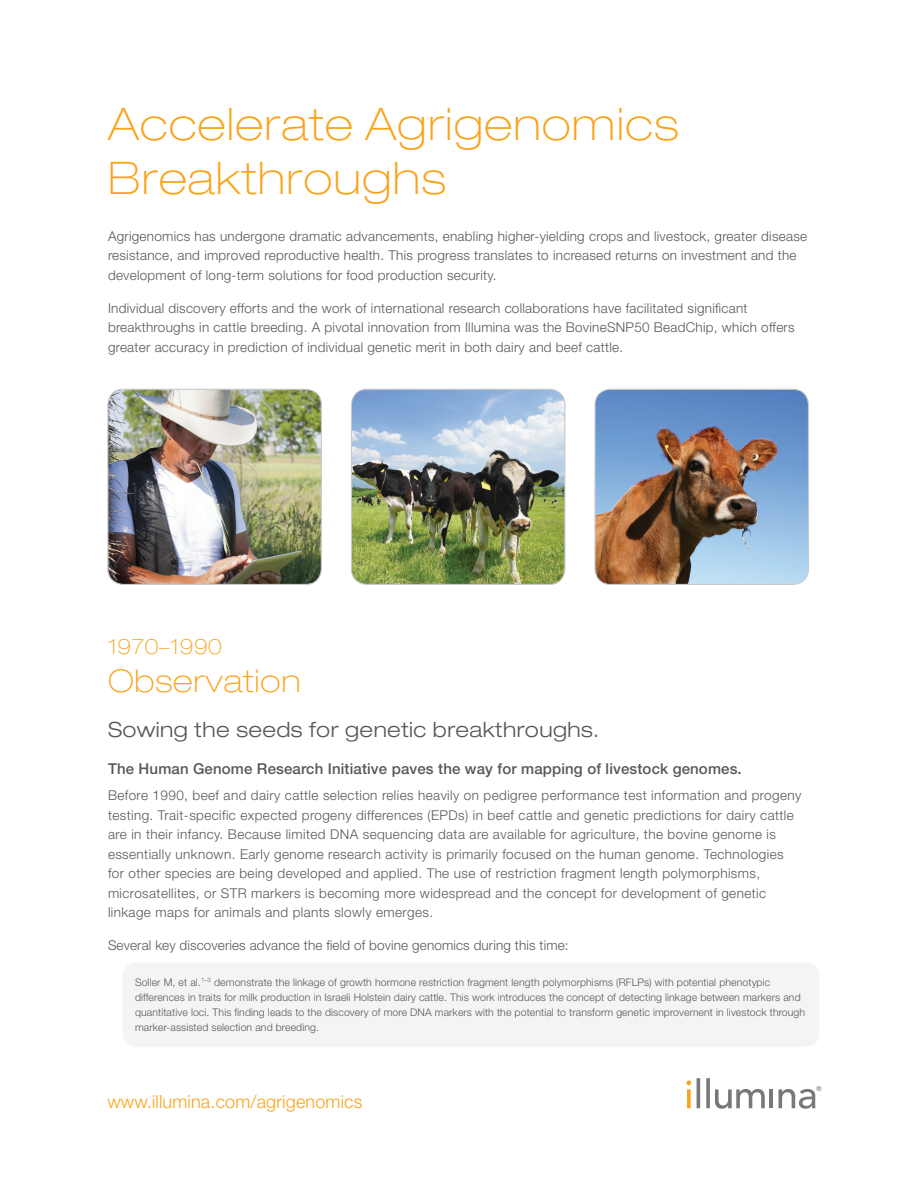
<style>
.page{position:relative;width:918px;height:1188px;background:#fff}
.page>*{position:absolute;margin:0;border:0;box-sizing:border-box;transform-origin:0 0}
.Orange_main_header{font:100 expanded 45px/54px "Helvetica Neue LT Std";letter-spacing:.03em;color:#f9a31b}
.body_text{font:100 expanded 31.5px "Helvetica Neue LT Std";letter-spacing:.03em;color:#f9a31b}
.gray_subheader_1{font:300 expanded 21px "Helvetica Neue LT Std";letter-spacing:.02em;color:#57585a}
.body_text-2{font:100 expanded 21px "Helvetica Neue LT Std";letter-spacing:.03em;color:#f9a31b}
.body_text-3{font:300 18px "Helvetica Neue LT Std";letter-spacing:.01em;color:#f9a31b}
.gray_subheader_2{font:500 15px "Helvetica Neue LT Std";letter-spacing:.01em;color:#57585a}
.body_text-4{font:300 13.5px/19.5px "Helvetica Neue LT Std";letter-spacing:.02em;color:#57585a}
.paper_title{font:300 10.5px/15px "Helvetica Neue LT Std";letter-spacing:.01em;color:#57585a}
</style>
<div class="page">
<div style="left:123px;top:962px;width:696px;height:85px;background:#f3f4f4;border-radius:14px"></div>
<svg style="left:687px;top:1089px;width:4px;height:19px"></svg>
<hr style="left:697px;top:1078px;width:3px;height:30px;background:#76787b">
<svg style="left:706px;top:1078px;width:4px;height:30px"></svg>
<svg style="left:715px;top:1089px;width:50px;height:20px"></svg>
<hr style="left:770px;top:1089px;width:3px;height:19px;background:#76787b">
<svg style="left:686px;top:1080px;width:5px;height:5px"></svg>
<svg style="left:779px;top:1086px;width:42px;height:23px"></svg>
<img style="left:351px;top:389px;width:214px;height:195px">
<div style="left:351px;top:389px;width:214px;height:196px;border:1px solid #c9cacc;border-radius:16px"></div>
<img style="left:596px;top:389px;width:212px;height:195px">
<div style="left:594px;top:389px;width:215px;height:196px;border:1px solid #c9cacc;border-radius:16px"></div>
<img style="left:109px;top:389px;width:212px;height:195px">
<div style="left:107px;top:389px;width:215px;height:196px;border:1px solid #c9cacc;border-radius:16px"></div>
<p class="Orange_main_header" style="left:108px;top:97px;width:572px">Accelerate Agrigenomics<br>Breakthroughs</p>
<p class="body_text-4" style="left:108px;top:226px;width:701px">Agrigenomics has undergone dramatic advancements, enabling higher-yielding crops and livestock, greater disease resistance, and improved reproductive health. This progress translates to increased returns on investment and the development of long-term solutions for food production security.</p>
<p class="body_text-4" style="left:108px;top:298px;width:688px">Individual discovery efforts and the work of international research collaborations have facilitated significant breakthroughs in cattle breeding. A pivotal innovation from Illumina was the BovineSNP50 BeadChip, which offers greater accuracy in prediction of individual genetic merit in both dairy and beef cattle.</p>
<p class="body_text-2" style="left:108px;top:634px;width:115px">1970–1990</p>
<p class="body_text" style="left:108px;top:662px;width:194px">Observation</p>
<p class="gray_subheader_1" style="left:108px;top:717px;width:493px">Sowing the seeds for genetic breakthroughs.</p>
<p class="gray_subheader_2" style="left:108px;top:760px;width:635px">The Human Genome Research Initiative paves the way for mapping of livestock genomes.</p>
<p class="body_text-4" style="left:108px;top:785px;width:695px">Before 1990, beef and dairy cattle selection relies heavily on pedigree performance test information and progeny testing. Trait-specific expected progeny differences (EPDs) in beef cattle and genetic predictions for dairy cattle are in their infancy. Because limited DNA sequencing data are available for agriculture, the bovine genome is essentially unknown. Early genome research activity is primarily focused on the human genome. Technologies for other species are being developed and applied. The use of restriction fragment length polymorphisms, microsatellites, or STR markers is becoming more widespread and the concept for development of genetic linkage maps for animals and plants slowly emerges.</p>
<p class="body_text-4" style="left:108px;top:935px;width:462px">Several key discoveries advance the field of bovine genomics during this time:</p>
<p class="paper_title" style="left:135px;top:974px;width:672px">Soller M, et al.<sup>1–3</sup> demonstrate the linkage of growth hormone restriction fragment length polymorphisms (RFLPs) with potential phenotypic differences in traits for milk production in Israeli Holstein dairy cattle. This work introduces the concept of detecting linkage between markers and quantitative loci. This finding leads to the discovery of more DNA markers with the potential to transform genetic improvement in livestock through marker-assisted selection and breeding.</p>
<p class="body_text-3" style="left:107px;top:1090px;width:257px">www.illumina.com/agrigenomics</p>
</div>
